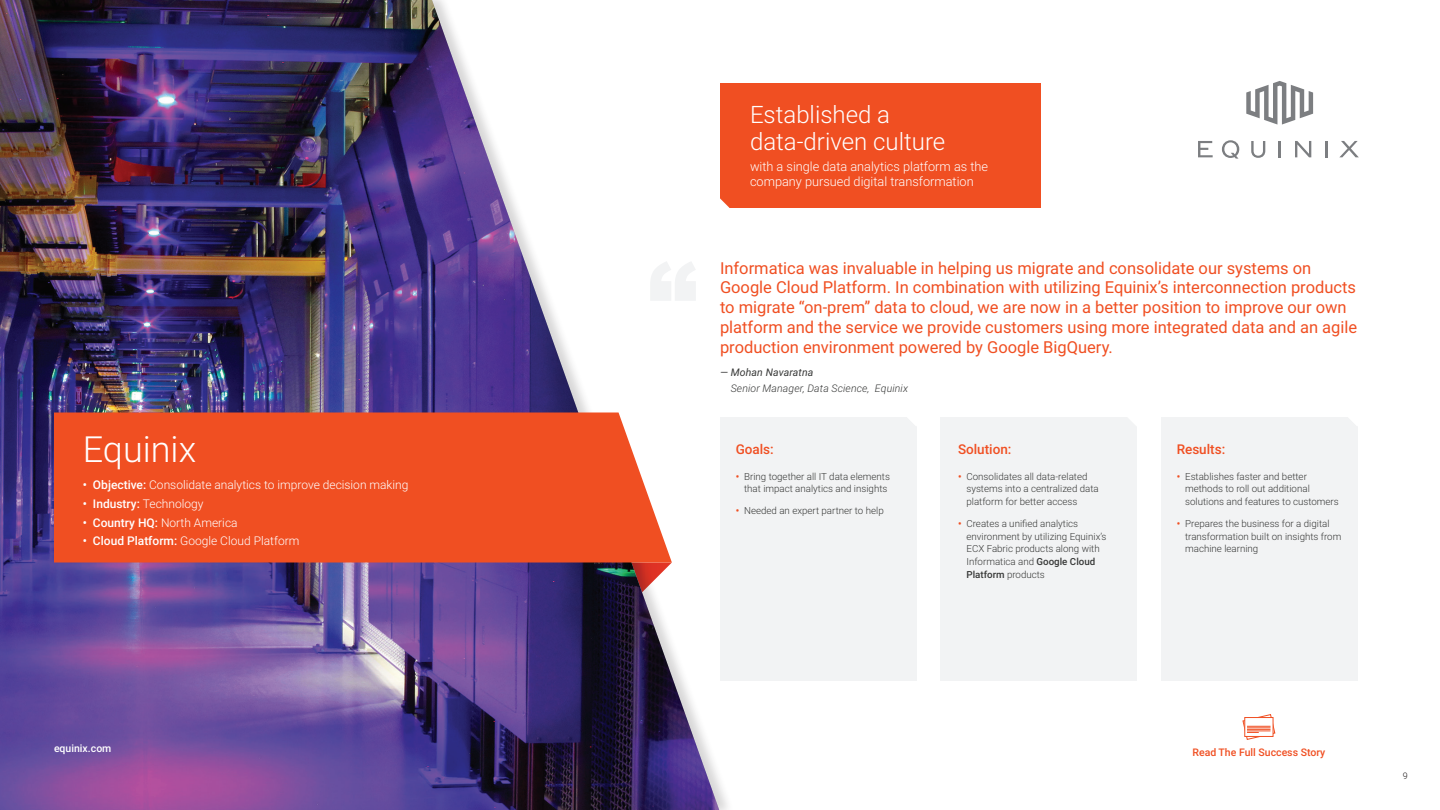
<style>
.page{position:relative;width:1440px;height:810px;background:#fff}
.page>*{position:absolute;margin:0;border:0;box-sizing:border-box;transform-origin:0 0}
.t1{font:300 36px "Roboto";color:#fff}
.t2{font:300 24px/27px "Roboto";color:#fff}
.t3{font:16.5px/19.8px "Roboto";color:#f04f22}
.t4{font:500 13.5px "Roboto";color:#f04f22}
.t5{font:300 12.75px/15.3px "Roboto";color:#fff}
.t6{font:300 12px "Roboto";color:#fff}
.t7{font:500 12px "Roboto";color:#fff}
.t8{font:italic 300 10.5px "Roboto";letter-spacing:.01em;color:#373837}
.t9{font:500 10.5px "Roboto";color:#f04f22}
.t10{font:italic 10.5px "Roboto";letter-spacing:.01em;color:#373837}
.t11{font:500 10.5px "Roboto";color:#fff}
.t12{font:300 9.75px/12.8px "Roboto";color:#373837}
.t13{font:300 9px "Roboto";color:#231f20}
.s1{font-weight:500}
.s2{font-weight:300}
.s3{font-weight:700;color:#f04f22}
</style>
<div class="page">
<img style="left:0;top:0;width:719px;height:810px">
<div style="left:1161px;top:417px;width:196px;height:263px;background:#f2f3f4"></div>
<div style="left:941px;top:417px;width:196px;height:263px;background:#f2f3f4"></div>
<div style="left:720px;top:417px;width:196px;height:263px;background:#f2f3f4"></div>
<div style="left:54px;top:412px;width:618px;height:150px;background:#f04f22"></div>
<svg style="left:908px;top:417px;width:8px;height:8px"></svg>
<svg style="left:1128px;top:417px;width:9px;height:9px"></svg>
<svg style="left:1349px;top:417px;width:8px;height:8px"></svg>
<div style="left:720px;top:83px;width:320px;height:125px;background:#f04f22"></div>
<svg style="left:650px;top:261px;width:46px;height:40px"></svg>
<svg style="left:711px;top:198px;width:18px;height:19px"></svg>
<svg style="left:1243px;top:714px;width:32px;height:26px"></svg>
<svg style="left:1246px;top:81px;width:67px;height:44px"></svg>
<svg style="left:1198px;top:141px;width:15px;height:16px"></svg>
<svg style="left:1251px;top:141px;width:14px;height:17px"></svg>
<svg style="left:1279px;top:141px;width:2px;height:16px"></svg>
<svg style="left:1295px;top:141px;width:16px;height:16px"></svg>
<svg style="left:1326px;top:141px;width:2px;height:16px"></svg>
<svg style="left:1340px;top:141px;width:19px;height:16px"></svg>
<svg style="left:1222px;top:140px;width:17px;height:19px"></svg>
<h1 class="t1" style="left:83px;top:424px;width:115px">Equinix</h1>
<p class="t6" style="left:83px;top:476px;width:327px"><span class="s1">• Objective:</span> Consolidate analytics to improve decision making</p>
<p class="t7" style="left:83px;top:495px;width:122px">• Industry: <span class="s2">Technology</span></p>
<p class="t6" style="left:83px;top:514px;width:156px"><span class="s1">• Country HQ:</span> North America</p>
<p class="t6" style="left:83px;top:533px;width:218px"><span class="s1">• Cloud Platform:</span> Google Cloud Platform</p>
<p class="t11" style="left:54px;top:741px;width:59px">equinix.com</p>
<h2 class="t2" style="left:750px;top:100px;width:197px">Established a data-driven culture</h2>
<h3 class="t5" style="left:750px;top:158px;width:240px">with a single data analytics platform as the company pursued digital transformation</h3>
<p class="t3" style="left:720px;top:257px;width:639px">Informatica was invaluable in helping us migrate and consolidate our systems on Google Cloud Platform. In combination with utilizing Equinix’s interconnection products to migrate “on-prem” data to cloud, we are now in a better position to improve our own platform and the service we provide customers using more integrated data and an agile production environment powered by Google BigQuery.</p>
<p class="t10" style="left:720px;top:365px;width:95px">— Mohan Navaratna</p>
<p class="t8" style="left:731px;top:381px;width:179px">Senior Manager, Data Science, Equinix</p>
<h3 class="t4" style="left:736px;top:439px;width:40px">Goals:</h3>
<p class="t12" style="left:736px;top:469px;width:156px;text-align:right"><span class="s3">•</span> Bring together all IT data elements that impact analytics and insights</p>
<p class="t12" style="left:736px;top:504px;width:150px"><span class="s3">•</span> Needed an expert partner to help</p>
<h3 class="t4" style="left:958px;top:439px;width:55px">Solution:</h3>
<p class="t12" style="left:966px;top:469px;width:134px;text-indent:-8px"><span class="s3">•</span> Consolidates all data-related systems into a centralized data platform for better access</p>
<p class="t12" style="left:966px;top:517px;width:142px;text-indent:-8px"><span class="s3">•</span> Creates a unified analytics environment by utilizing Equinix’s<br>ECX Fabric products along with<br>Informatica and <span class="s1">Google Cloud<br>Platform</span> products</p>
<h3 class="t4" style="left:1177px;top:439px;width:50px">Results:</h3>
<p class="t12" style="left:1185px;top:469px;width:155px;text-indent:-8px"><span class="s3">•</span> Establishes faster and better methods to roll out additional solutions and features to customers</p>
<p class="t12" style="left:1185px;top:517px;width:158px;text-indent:-8px"><span class="s3">•</span> Prepares the business for a digital transformation built on insights from machine learning</p>
<p class="t9" style="left:1192px;top:745px;width:134px">Read The Full Success Story</p>
<p class="t13" style="left:1403px;top:770px;width:6px">9</p>
</div>
